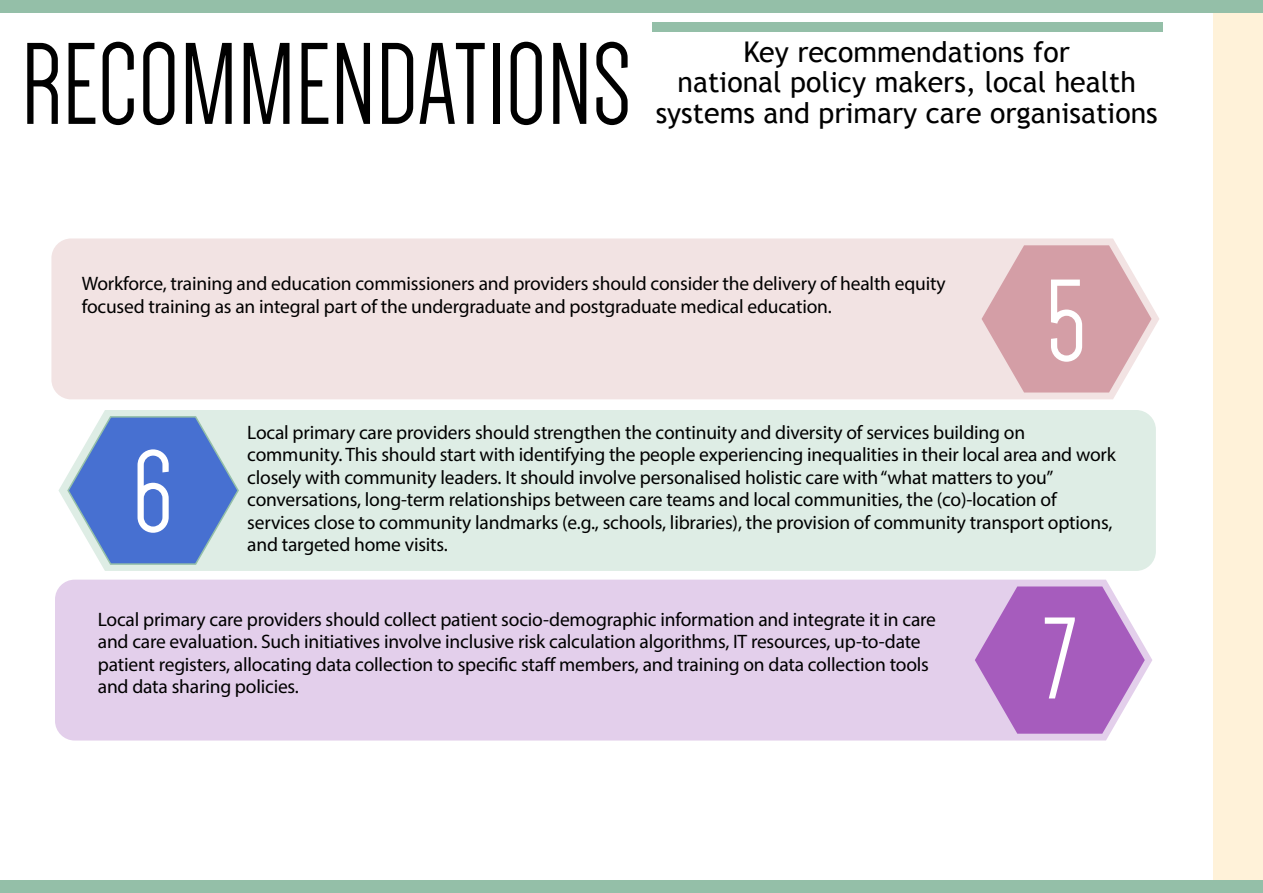
<style>
.page{position:relative;width:1263px;height:893px;background:#fff}
.page>*{position:absolute;margin:0;border:0;box-sizing:border-box;transform-origin:0 0}
.t1{font:120px "Dense";color:#000}
.t2{font:120px "Dense";color:#fff}
.t3{font:28.5px/30px "Trebuchet MS";color:#000;text-align:center}
.t4{font:19.5px/22.5px "Myriad Pro";letter-spacing:-.01em;color:#000}
</style>
<div class="page">
<div style="left:1213px;top:0;width:50px;height:893px;background:#fff2d9"></div>
<div style="left:0;top:0;width:1263px;height:13px;background:#94bfa8"></div>
<div style="left:0;top:881px;width:1263px;height:12px;background:#94bfa8"></div>
<div style="left:653px;top:23px;width:510px;height:9px;background:#94bfa8"></div>
<div style="left:51px;top:238px;width:1108px;height:161px;background:#f2e3e3"></div>
<svg style="left:981px;top:245px;width:170px;height:147px;background:#dcb1b7"></svg>
<div style="left:58px;top:410px;width:1098px;height:161px;background:#deede5"></div>
<div style="left:55px;top:580px;width:1097px;height:160px;background:#e3cfeb"></div>
<svg style="left:975px;top:586px;width:170px;height:148px;background:#b77dca"></svg>
<svg style="left:66px;top:415px;width:174px;height:151px;background:#7595d7"></svg>
<h1 class="t1" style="left:21px;top:25px;width:612px">RECOMMENDATIONS</h1>
<h2 class="t3" style="left:656px;top:38px;width:504px">Key recommendations for<br>national policy makers, local health systems and primary care organisations</h2>
<p class="t4" style="left:82px;top:272px;width:865px">Workforce, training and education commissioners and providers should consider the delivery of health equity focused training as an integral part of the undergraduate and postgraduate medical education.</p>
<h1 class="t2" style="left:1046px;top:262px;width:41px">5</h1>
<h1 class="t2" style="left:132px;top:433px;width:43px">6</h1>
<p class="t4" style="left:247px;top:421px;width:870px">Local primary care providers should strengthen the continuity and diversity of services building on community. This should start with identifying the people experiencing inequalities in their local area and work closely with community leaders. It should involve personalised holistic care with “what matters to you” conversations, long-term relationships between care teams and local communities, the (co)-location of services close to community landmarks (e.g., schools, libraries), the provision of community transport options, and targeted home visits.</p>
<p class="t4" style="left:98px;top:608px;width:840px">Local primary care providers should collect patient socio-demographic information and integrate it in care and care evaluation. Such initiatives involve inclusive risk calculation algorithms, IT resources, up-to-date patient registers, allocating data collection to specific staff members, and training on data collection tools and data sharing policies.</p>
<h1 class="t2" style="left:1042px;top:600px;width:36px">7</h1>
</div>
